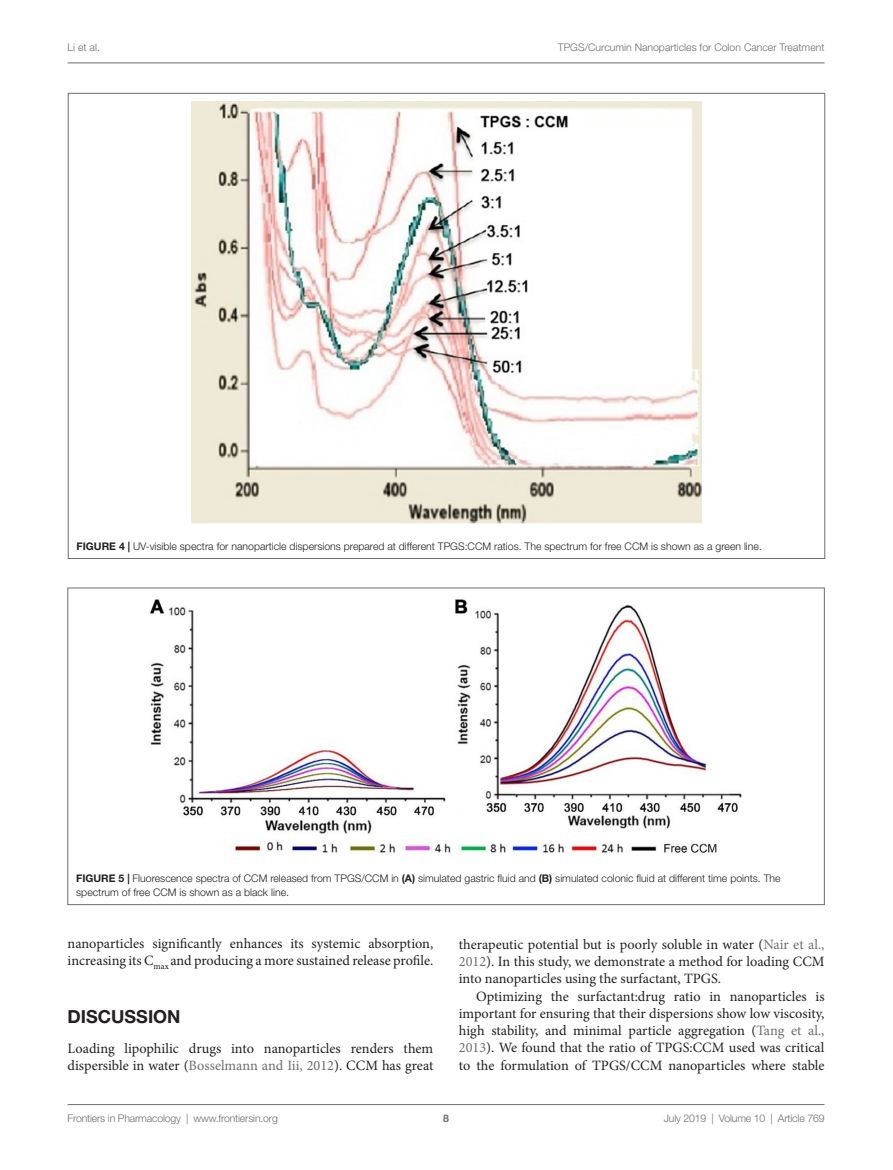
<style>
.page{position:relative;width:893px;height:1170px;background:#fff}
.page>*{position:absolute;margin:0;border:0;box-sizing:border-box;transform-origin:0 0}
._1{font:700 18px "Helvetica Neue LT Std";color:#231f20}
.T1{font:14.25px/17.2px "Minion Pro";color:#231f20}
.T{font:14.25px/17.2px "Minion Pro";color:#231f20;text-align:justify}
.FC{font:300 10.5px/14.2px "Helvetica Neue LT Std";color:#231f20}
.t1{font:300 10.5px "Helvetica Neue LT Std";letter-spacing:-.015em;color:#6c6d70}
.t2{font:700 10.5px "Helvetica Neue LT Std";color:#6c6d70}
.s1{font-weight:700}
.s2{color:#6c6d70}
</style>
<div class="page">
<hr style="left:68px;top:63px;width:756px;height:1px;background:#6c6d70">
<hr style="left:68px;top:1104px;width:756px;height:1px;background:#6c6d70">
<img style="left:191px;top:102px;width:511px;height:421px">
<img style="left:150px;top:599px;width:592px;height:255px">
<p class="t1" style="left:68px;top:41px;width:34px">Li et al.</p>
<p class="t1" style="left:558px;top:41px;width:268px">TPGS/Curcumin Nanoparticles for Colon Cancer Treatment</p>
<p class="FC" style="left:77px;top:539px;width:687px"><span class="s1">FIGURE 4 |</span> UV-visible spectra for nanoparticle dispersions prepared at different TPGS:CCM ratios. The spectrum for free CCM is shown as a green line.</p>
<p class="FC" style="left:76px;top:870px;width:706px"><span class="s1">FIGURE 5 |</span> Fluorescence spectra of CCM released from TPGS/CCM in <span class="s1">(A)</span> simulated gastric fluid and <span class="s1">(B)</span> simulated colonic fluid at different time points. The spectrum of free CCM is shown as a black line.</p>
<p class="T1" style="left:68px;top:935px;width:367px">nanoparticles significantly enhances its systemic absorption, increasing its C<sub>max</sub> and producing a more sustained release profile.</p>
<p class="_1" style="left:68px;top:1004px;width:115px">DISCUSSION</p>
<p class="T1" style="left:68px;top:1039px;width:367px">Loading lipophilic drugs into nanoparticles renders them dispersible in water (<span class="s2">Bosselmann and Iii, 2012</span>). CCM has great</p>
<p class="T1" style="left:459px;top:935px;width:367px;text-align:justify">therapeutic potential but is poorly soluble in water (<span class="s2">Nair et al., 2012</span>). In this study, we demonstrate a method for loading CCM into nanoparticles using the surfactant, TPGS.</p>
<p class="T" style="left:459px;top:987px;width:367px;text-indent:17px">Optimizing the surfactant:drug ratio in nanoparticles is important for ensuring that their dispersions show low viscosity, high stability, and minimal particle aggregation (<span class="s2">Tang et al., 2013</span>). We found that the ratio of TPGS:CCM used was critical to the formulation of TPGS/CCM nanoparticles where stable</p>
<p class="t1" style="left:68px;top:1111px;width:212px">Frontiers in Pharmacology | www.frontiersin.org</p>
<p class="t2" style="left:443px;top:1111px;width:7px">8</p>
<p class="t1" style="left:664px;top:1111px;width:162px">July 2019 | Volume 10 | Article 769</p>
</div>
